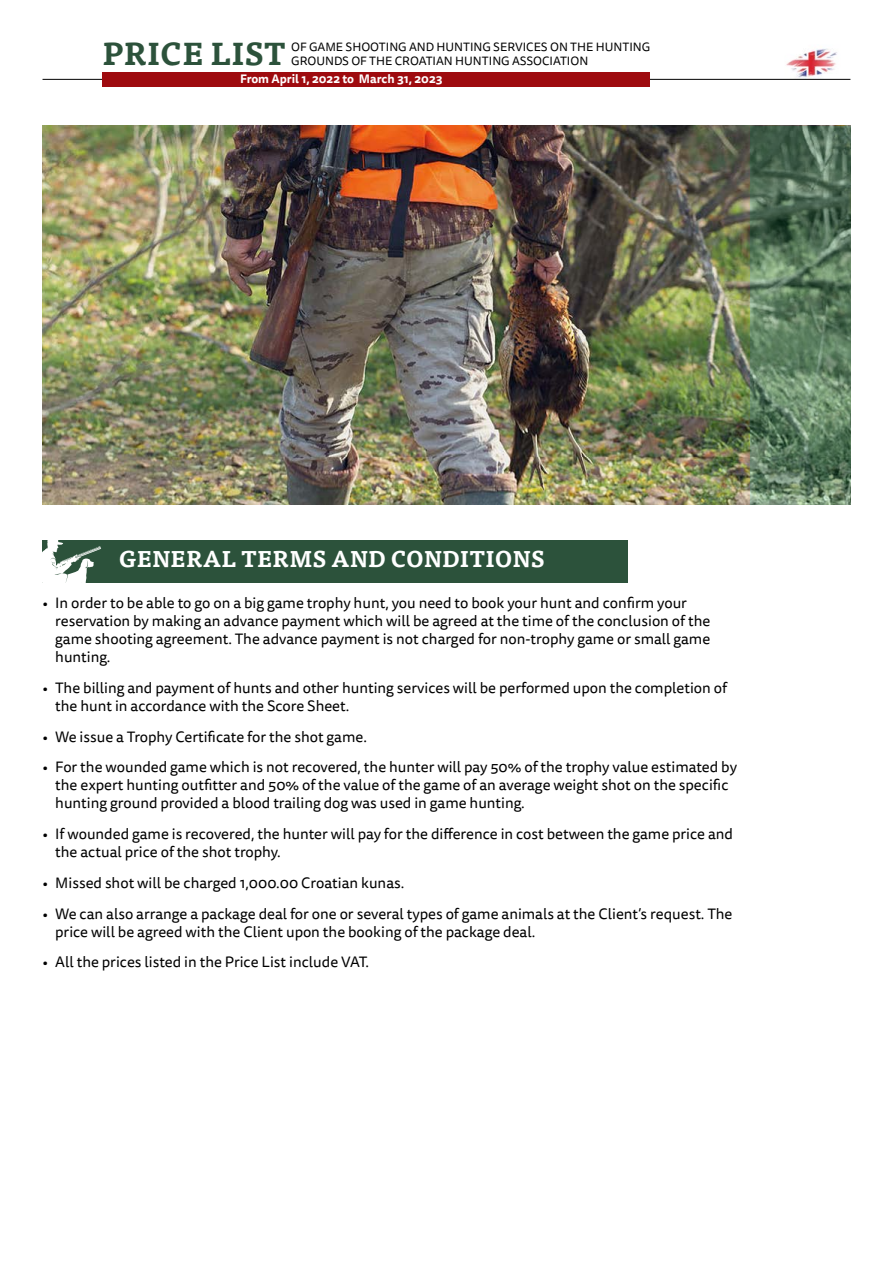
<style>
.page{position:relative;width:893px;height:1263px;background:#fff}
.page>*{position:absolute;margin:0;border:0;box-sizing:border-box;transform-origin:0 0}
.t1{font:700 31.35px "Tisa Pro";color:#2c523b}
.t2{font:700 22.5px "Tisa Pro";color:#fff}
.t3{font:15px/18px "Tisa Sans Pro";color:#000}
.t4{font:12px/13.5px "Tisa Sans Pro";color:#000}
.t5{font:700 12px "Tisa Sans Pro";color:#fff}
</style>
<div class="page">
<img style="left:784px;top:48px;width:56px;height:31px">
<hr style="left:43px;top:79px;width:807px;height:1px;background:#000">
<div style="left:103px;top:72px;width:547px;height:15px;background:#9e0b0f"></div>
<div style="left:43px;top:540px;width:585px;height:42px;background:#2c523b"></div>
<svg style="left:43px;top:540px;width:58px;height:42px"></svg>
<img style="left:43px;top:125px;width:807px;height:379px">
<svg style="left:750px;top:126px;width:100px;height:378px;background:#5b7a5f"></svg>
<h1 class="t1" style="left:103px;top:28px;width:185px">PRICE LIST</h1>
<p class="t4" style="left:291px;top:41px;width:360px">OF GAME SHOOTING AND HUNTING SERVICES ON THE HUNTING<br>GROUNDS OF THE CROATIAN HUNTING ASSOCIATION</p>
<p class="t5" style="left:240px;top:70px;width:204px">From April 1, 2022 to March 31, 2023</p>
<h2 class="t2" style="left:119px;top:540px;width:428px">GENERAL TERMS AND CONDITIONS</h2>
<p class="t3" style="left:55px;top:594px;width:657px;text-indent:-13px">• In order to be able to go on a big game trophy hunt, you need to book your hunt and confirm your reservation by making an advance payment which will be agreed at the time of the conclusion of the game shooting agreement. The advance payment is not charged for non-trophy game or small game hunting.</p>
<p class="t3" style="left:55px;top:679px;width:673px;text-indent:-13px">• The billing and payment of hunts and other hunting services will be performed upon the completion of the hunt in accordance with the Score Sheet.</p>
<p class="t3" style="left:43px;top:728px;width:326px">• We issue a Trophy Certificate for the shot game.</p>
<p class="t3" style="left:55px;top:758px;width:683px;text-indent:-13px">• For the wounded game which is not recovered, the hunter will pay 50% of the trophy value estimated by the expert hunting outfitter and 50% of the value of the game of an average weight shot on the specific hunting ground provided a blood trailing dog was used in game hunting.</p>
<p class="t3" style="left:55px;top:825px;width:679px;text-indent:-13px">• If wounded game is recovered, the hunter will pay for the difference in cost between the game price and the actual price of the shot trophy.</p>
<p class="t3" style="left:43px;top:874px;width:363px">• Missed shot will be charged 1,000.00 Croatian kunas.</p>
<p class="t3" style="left:55px;top:905px;width:679px;text-indent:-13px">• We can also arrange a package deal for one or several types of game animals at the Client’s request. The price will be agreed with the Client upon the booking of the package deal.</p>
<p class="t3" style="left:43px;top:953px;width:328px">• All the prices listed in the Price List include VAT.</p>
</div>
